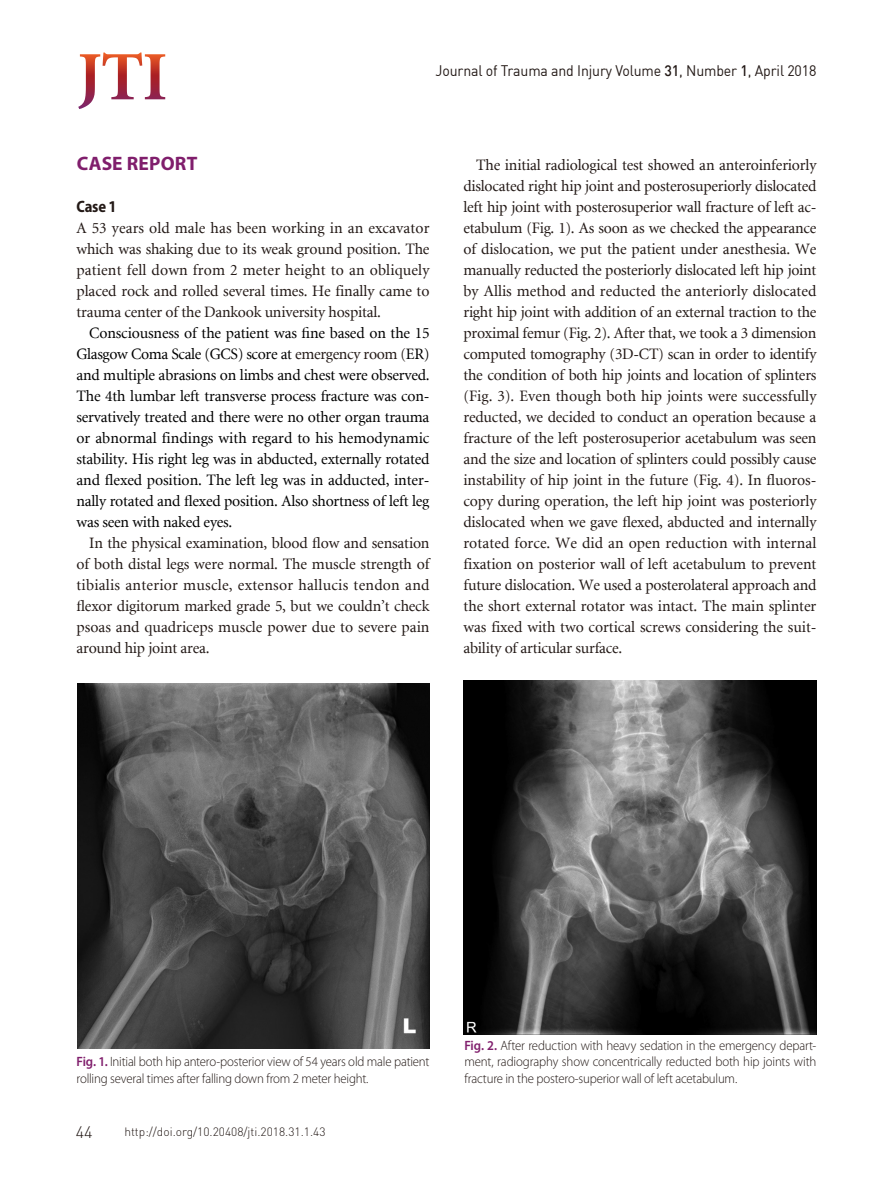
<style>
.page{position:relative;width:893px;height:1191px;background:#fff}
.page>*{position:absolute;margin:0;border:0;box-sizing:border-box;transform-origin:0 0}
.제목1{font:700 19.5px "Myriad Pro";letter-spacing:.01em;color:#801e6c}
.제목2{font:700 semi-condensed 16.5px "Myriad Pro";color:#231916;scale:.95 1}
.t1{font:300 16.5px "DIN Pro";color:#231916}
.들여쓰기본문{font:15.75px/21px "Minion LT";letter-spacing:-.005em;color:#231916;text-align:justify}
.들여쓰기본문-2{font:15.75px/21px "Minion LT";letter-spacing:-.015em;color:#000;text-align:justify}
.제목밑본문{font:15.75px/21px "Minion LT";letter-spacing:-.015em;color:#231916;text-align:justify}
.t2{font:15px "DIN";letter-spacing:-.01em;color:#231916;scale:.94 1}
.그림설명{font:300 13.5px/16.2px "Myriad Pro";letter-spacing:-.015em;color:#231916;scale:.95 1}
.t3{font:300 12px "DIN Pro";color:#231916}
.s1{font-weight:500}
.s2{color:#231916}
.s3{font-weight:600;color:#801e6c}
</style>
<div class="page">
<svg style="left:78px;top:53px;width:87px;height:56px"></svg>
<img style="left:78px;top:683px;width:351px;height:365px">
<img style="left:463px;top:681px;width:353px;height:353px">
<p class="t2" style="left:435px;top:61px;width:407px">Journal of Trauma and Injury Volume <span class="s1">31</span>, Number <span class="s1">1</span>, April 2018</p>
<p class="제목1" style="left:77px;top:150px;width:122px">CASE REPORT</p>
<p class="제목2" style="left:77px;top:195px;width:44px">Case 1</p>
<p class="제목밑본문" style="left:77px;top:218px;width:355px">A 53 years old male has been working in an excavator which was shaking due to its weak ground position. The patient fell down from 2 meter height to an obliquely placed rock and rolled several times. He finally came to trauma center of the Dankook university hospital.</p>
<p class="들여쓰기본문-2" style="left:76px;top:323px;width:355px;text-indent:13px">Consciousness of the patient was fine based on the 15<br>Glasgow Coma Scale (GCS) score at <span class="s2">emergency room (</span>ER) and multiple abrasions on limbs and chest were observed.<br>The 4th lumbar left transverse process fracture was con&shy;servatively treated and there were no other organ trauma or abnormal findings with regard to his hemodynamic stability. His right leg was in abducted, externally rotated and flexed position. The left leg was in adducted, inter&shy;nally rotated and flexed position. Also shortness of left leg was seen with naked eyes.</p>
<p class="들여쓰기본문" style="left:76px;top:533px;width:355px;text-indent:13px">In the physical examination, blood flow and sensation of both distal legs were normal. The muscle strength of tibialis anterior muscle, extensor hallucis tendon and flexor digitorum marked grade 5, but we couldn’t check psoas and quadriceps muscle power due to severe pain around hip joint area.</p>
<p class="들여쓰기본문" style="left:463px;top:155px;width:355px;text-indent:13px">The initial radiological test showed an anteroinferiorly dislocated right hip joint and posterosuperiorly dislocated left hip joint with posterosuperior wall fracture of left ac&shy;etabulum (Fig. 1). As soon as we checked the appearance of dislocation, we put the patient under anesthesia. We manually reducted the posteriorly dislocated left hip joint by Allis method and reducted the anteriorly dislocated right hip joint with addition of an external traction to the proximal femur (Fig. 2). After that, we took a 3 dimension computed tomography (3D-CT) scan in order to identify the condition of both hip joints and location of splinters (Fig. 3). Even though both hip joints were successfully reducted, we decided to conduct an operation because a fracture of the left posterosuperior acetabulum was seen and the size and location of splinters could possibly cause instability of hip joint in the future (Fig. 4). In fluoros&shy;copy during operation, the left hip joint was posteriorly dislocated when we gave flexed, abducted and internally rotated force. We did an open reduction with internal fixation on posterior wall of left acetabulum to prevent future dislocation. We used a posterolateral approach and the short external rotator was intact. The main splinter was fixed with two cortical screws considering the suit&shy;ability of articular surface.</p>
<p class="그림설명" style="left:77px;top:1054px;width:373px"><span class="s3">Fig. 1.</span> Initial both hip antero-posterior view of 54 years old male patient rolling several times after falling down from 2 meter height.</p>
<p class="t1" style="left:76px;top:1120px;width:18px">44</p>
<p class="t3" style="left:124px;top:1123px;width:203px">http://doi.org/10.20408/jti.2018.31.1.43</p>
<p class="그림설명" style="left:464px;top:1037px;width:372px;text-align:justify"><span class="s3">Fig. 2.</span> After reduction with heavy sedation in the emergency depart&shy;ment, radiography show concentrically reducted both hip joints with fracture in the postero-superior wall of left acetabulum.</p>
</div>
